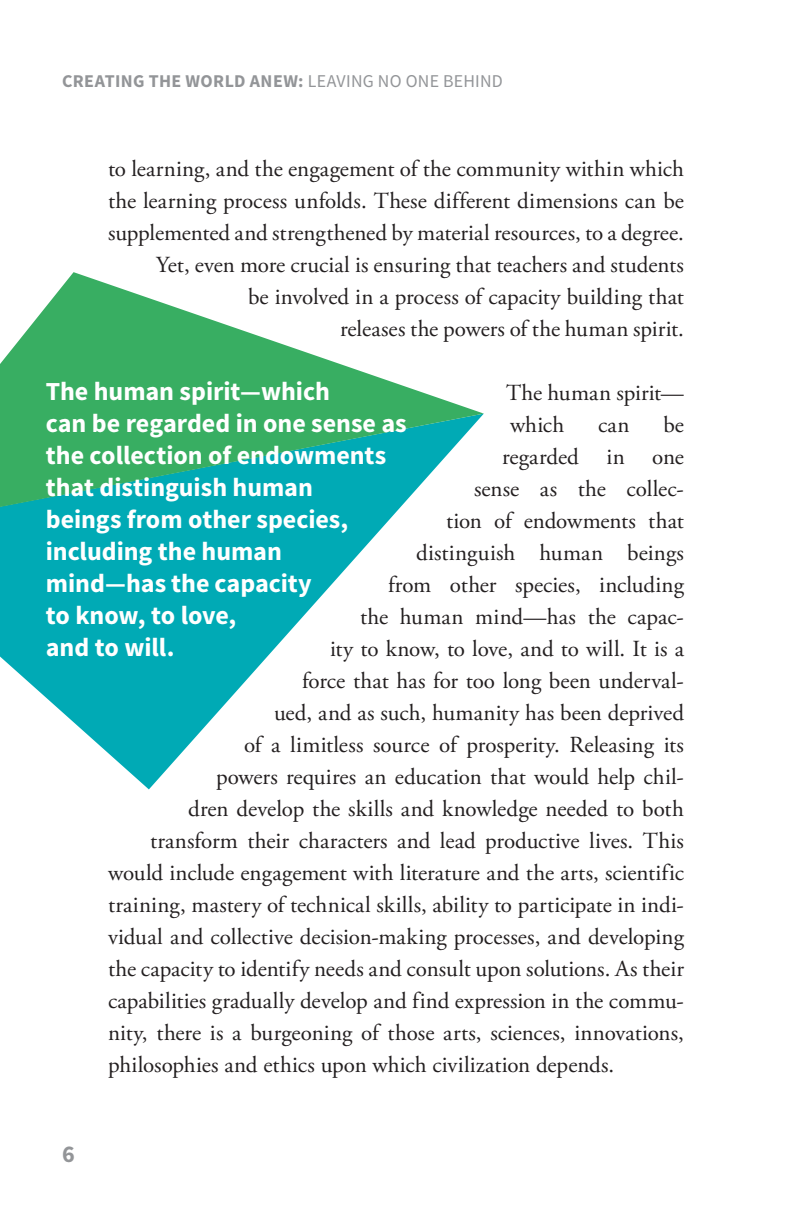
<style>
.page{position:relative;width:792px;height:1224px;background:#fff}
.page>*{position:absolute;margin:0;border:0;box-sizing:border-box;transform-origin:0 0}
.pullquote{font:700 26px/32px "Source Sans Pro";color:#fff}
.t1{font:700 24px "Source Sans Pro";color:#939598}
.First_paragraph{font:23px/32px "Adobe Garamond Pro";color:#231f20;text-align:right}
.t2{font:700 18px "Source Sans Pro";letter-spacing:.02em;color:#939598}
.s1{font-weight:400}
</style>
<div class="page">
<svg style="left:0;top:507px;width:401px;height:282px;fill:#00aab5"></svg>
<svg style="left:0;top:272px;width:484px;height:235px;fill:#38ae62"></svg>
<p class="t2" style="left:62px;top:70px;width:442px">CREATING THE WORLD ANEW: <span class="s1">LEAVING NO ONE BEHIND</span></p>
<p class="First_paragraph" style="left:108px;top:154px;width:578px">to learning, and the engagement of the community within which the learning process unfolds. These different dimensions can be supplemented and strengthened by material resources, to a degree.<br>Yet, even more crucial is ensuring that teachers and students<br>be involved in a process of capacity building that<br>releases the powers of the human spirit.</p>
<p class="pullquote" style="left:46px;top:376px;width:363px">The human spirit—which<br>can be regarded in one sense as the collection of endowments that distinguish human<br>beings from other species, including the human mind—has the capacity<br>to know, to love,<br>and to will.</p>
<p class="First_paragraph" style="left:506px;top:378px;width:179px;text-align:left">The human spirit— which</p>
<p class="First_paragraph" style="left:598px;top:410px;width:33px">can</p>
<p class="First_paragraph" style="left:663px;top:410px;width:22px">be</p>
<p class="First_paragraph" style="left:502px;top:442px;width:184px">regarded in one</p>
<p class="First_paragraph" style="left:474px;top:474px;width:212px">sense as the collec-</p>
<p class="First_paragraph" style="left:446px;top:506px;width:240px">tion of endowments that</p>
<p class="First_paragraph" style="left:416px;top:538px;width:269px">distinguish human beings</p>
<p class="First_paragraph" style="left:388px;top:570px;width:298px">from other species, including</p>
<p class="First_paragraph" style="left:360px;top:602px;width:326px">the human mind—has the capac-</p>
<p class="First_paragraph" style="left:330px;top:634px;width:356px">ity to know, to love, and to will. It is a</p>
<p class="First_paragraph" style="left:302px;top:666px;width:384px">force that has for too long been underval-</p>
<p class="First_paragraph" style="left:274px;top:698px;width:412px">ued, and as such, humanity has been deprived</p>
<p class="First_paragraph" style="left:244px;top:730px;width:442px">of a limitless source of prosperity. Releasing its</p>
<p class="First_paragraph" style="left:216px;top:762px;width:470px">powers requires an education that would help chil-</p>
<p class="First_paragraph" style="left:188px;top:794px;width:497px">dren develop the skills and knowledge needed to both</p>
<p class="First_paragraph" style="left:150px;top:826px;width:535px">transform their characters and lead productive lives. This</p>
<p class="First_paragraph" style="left:108px;top:858px;width:578px">would include engagement with literature and the arts, scientific</p>
<p class="First_paragraph" style="left:108px;top:890px;width:578px">training, mastery of technical skills, ability to participate in indi-</p>
<p class="First_paragraph" style="left:108px;top:922px;width:577px">vidual and collective decision-making processes, and developing</p>
<p class="First_paragraph" style="left:108px;top:954px;width:578px">the capacity to identify needs and consult upon solutions. As their</p>
<p class="First_paragraph" style="left:108px;top:986px;width:578px">capabilities gradually develop and find expression in the commu-</p>
<p class="First_paragraph" style="left:108px;top:1018px;width:577px">nity, there is a burgeoning of those arts, sciences, innovations,</p>
<p class="First_paragraph" style="left:108px;top:1050px;width:508px">philosophies and ethics upon which civilization depends.</p>
<p class="t1" style="left:62px;top:1139px;width:14px">6</p>
</div>
